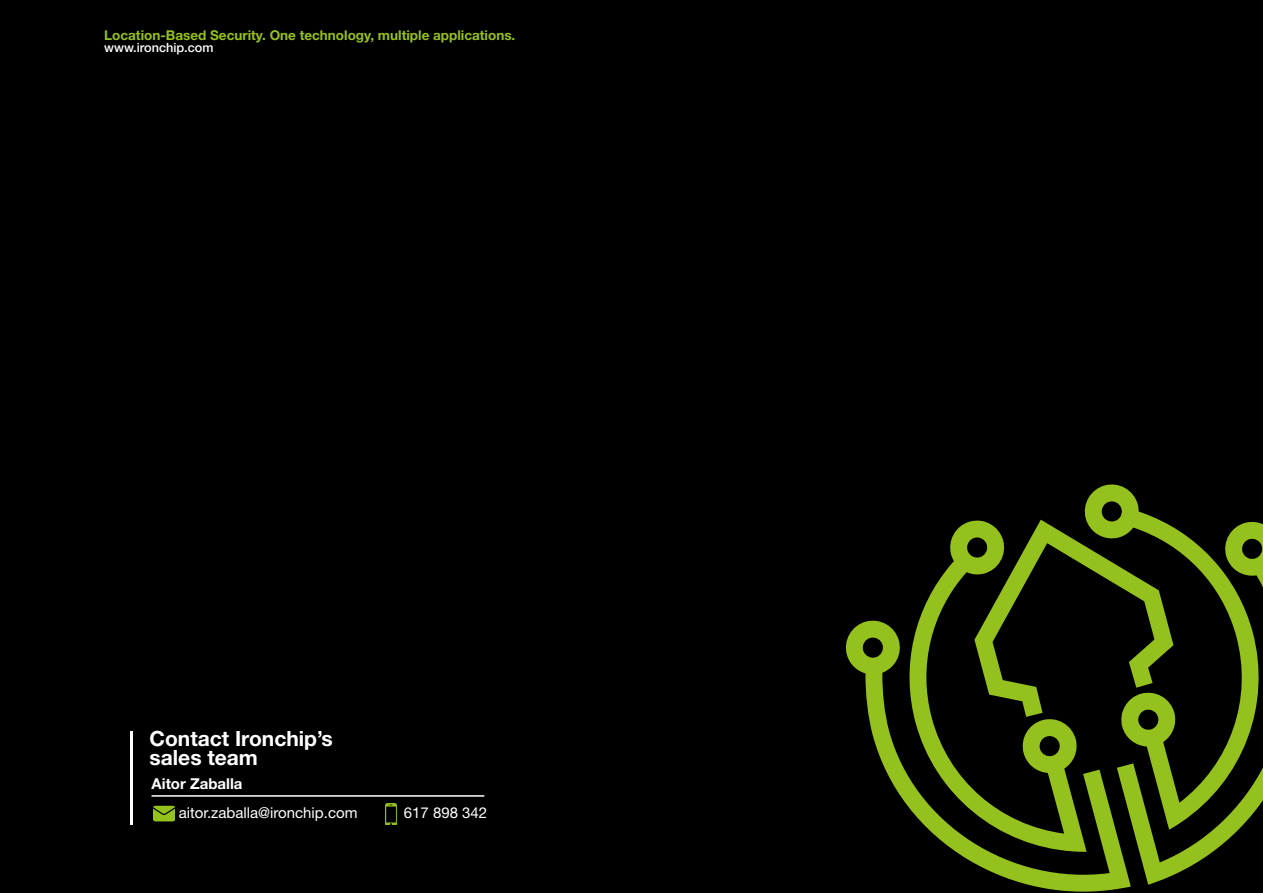
<style>
.page{position:relative;width:1263px;height:893px;background:#000}
.page>*{position:absolute;margin:0;border:0;box-sizing:border-box;transform-origin:0 0}
.t1{font:700 21px/19.5px "Helvetica Neue LT Std";color:#fff}
.t2{font:15px "Helvetica Neue LT Std";color:#fff}
.t3{font:700 15px "Helvetica Neue LT Std";color:#fff}
.t4{font:700 13.5px "Helvetica Neue LT Std";color:#95c11f}
.t5{font:500 12.75px "Helvetica Neue LT Std";color:#fff}
</style>
<div class="page">
<svg style="left:1084px;top:484px;width:73px;height:101px"></svg>
<svg style="left:845px;top:620px;width:286px;height:272px"></svg>
<svg style="left:900px;top:518px;width:186px;height:334px"></svg>
<svg style="left:1117px;top:519px;width:146px;height:366px"></svg>
<hr style="left:131px;top:732px;width:2px;height:93px;background:#fff">
<img style="left:385px;top:803px;width:13px;height:22px">
<img style="left:154px;top:805px;width:21px;height:17px">
<hr style="left:152px;top:795px;width:332px;height:2px;background:#fff">
<p class="t4" style="left:104px;top:27px;width:413px">Location-Based Security. One technology, multiple applications.</p>
<p class="t5" style="left:104px;top:40px;width:111px">www.ironchip.com</p>
<h1 class="t1" style="left:150px;top:728px;width:185px">Contact Ironchip’s sales team</h1>
<p class="t3" style="left:152px;top:775px;width:93px">Aitor Zaballa</p>
<p class="t2" style="left:179px;top:803px;width:180px">aitor.zaballa@ironchip.com</p>
<p class="t2" style="left:404px;top:804px;width:85px">617 898 342</p>
</div>
